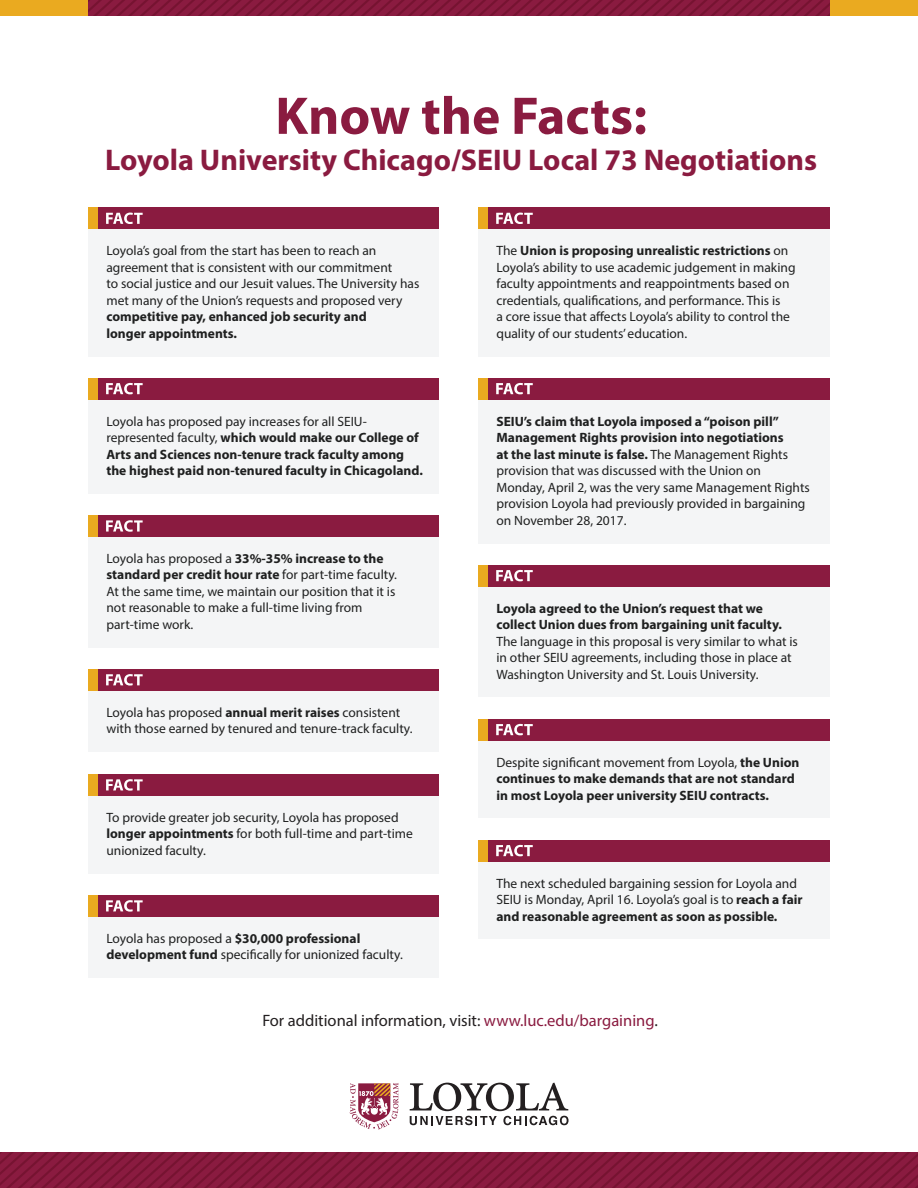
<style>
.page{position:relative;width:918px;height:1188px;background:#fff}
.page>*{position:absolute;margin:0;border:0;box-sizing:border-box;transform-origin:0 0}
.t1{font:700 53.4px "Myriad Pro";color:#8a1b40}
.t2{font:700 30px "Myriad Pro";color:#8a1b40}
.t3{font:16.5px "Myriad Pro";color:#231f20}
.t4{font:13.5px/16.5px "Myriad Pro";color:#1f2020}
.t5{font:700 13.5px/16.5px "Myriad Pro";color:#1f2020}
.s1{font-weight:400}
.s2{font-weight:700}
.s3{color:#8a1b40}
</style>
<div class="page">
<svg style="left:0;top:1153px;width:918px;height:35px;background:#84183b"></svg>
<svg style="left:349px;top:1083px;width:49px;height:47px"></svg>
<svg style="left:410px;top:1083px;width:159px;height:42px"></svg>
<div style="left:88px;top:225px;width:351px;height:132px;background:#f4f5f6"></div>
<div style="left:88px;top:207px;width:351px;height:22px;background:#8a1b40"></div>
<svg style="left:106px;top:213px;width:37px;height:11px"></svg>
<div style="left:88px;top:207px;width:10px;height:22px;background:#eaaa20"></div>
<div style="left:88px;top:394px;width:351px;height:100px;background:#f4f5f6"></div>
<div style="left:88px;top:378px;width:351px;height:22px;background:#8a1b40"></div>
<svg style="left:106px;top:383px;width:37px;height:11px"></svg>
<div style="left:88px;top:378px;width:10px;height:22px;background:#eaaa20"></div>
<div style="left:88px;top:526px;width:351px;height:122px;background:#f4f5f6"></div>
<div style="left:88px;top:515px;width:351px;height:22px;background:#8a1b40"></div>
<svg style="left:106px;top:520px;width:37px;height:12px"></svg>
<div style="left:88px;top:515px;width:10px;height:22px;background:#eaaa20"></div>
<div style="left:88px;top:686px;width:351px;height:66px;background:#f4f5f6"></div>
<div style="left:88px;top:669px;width:351px;height:22px;background:#8a1b40"></div>
<svg style="left:106px;top:674px;width:37px;height:12px"></svg>
<div style="left:88px;top:669px;width:10px;height:22px;background:#eaaa20"></div>
<div style="left:88px;top:785px;width:351px;height:89px;background:#f4f5f6"></div>
<div style="left:88px;top:774px;width:351px;height:22px;background:#8a1b40"></div>
<svg style="left:106px;top:779px;width:37px;height:12px"></svg>
<div style="left:88px;top:774px;width:10px;height:22px;background:#eaaa20"></div>
<div style="left:88px;top:909px;width:351px;height:69px;background:#f4f5f6"></div>
<div style="left:88px;top:895px;width:351px;height:22px;background:#8a1b40"></div>
<svg style="left:106px;top:900px;width:37px;height:12px"></svg>
<div style="left:88px;top:895px;width:10px;height:22px;background:#eaaa20"></div>
<div style="left:479px;top:219px;width:351px;height:138px;background:#f4f5f6"></div>
<div style="left:479px;top:207px;width:351px;height:22px;background:#8a1b40"></div>
<svg style="left:496px;top:213px;width:37px;height:11px"></svg>
<div style="left:479px;top:207px;width:9px;height:22px;background:#eaaa20"></div>
<div style="left:479px;top:394px;width:351px;height:149px;background:#f4f5f6"></div>
<div style="left:479px;top:378px;width:351px;height:22px;background:#8a1b40"></div>
<svg style="left:496px;top:383px;width:37px;height:11px"></svg>
<div style="left:479px;top:378px;width:9px;height:22px;background:#eaaa20"></div>
<div style="left:479px;top:576px;width:351px;height:121px;background:#f4f5f6"></div>
<div style="left:479px;top:565px;width:351px;height:22px;background:#8a1b40"></div>
<svg style="left:496px;top:570px;width:37px;height:11px"></svg>
<div style="left:479px;top:565px;width:9px;height:22px;background:#eaaa20"></div>
<div style="left:479px;top:730px;width:351px;height:88px;background:#f4f5f6"></div>
<div style="left:479px;top:719px;width:351px;height:22px;background:#8a1b40"></div>
<svg style="left:496px;top:724px;width:37px;height:11px"></svg>
<div style="left:479px;top:719px;width:9px;height:22px;background:#eaaa20"></div>
<div style="left:479px;top:851px;width:351px;height:88px;background:#f4f5f6"></div>
<div style="left:479px;top:840px;width:351px;height:22px;background:#8a1b40"></div>
<svg style="left:496px;top:845px;width:37px;height:11px"></svg>
<div style="left:479px;top:840px;width:9px;height:22px;background:#eaaa20"></div>
<div style="left:0;top:0;width:918px;height:16px;background:#eaaa20"></div>
<svg style="left:88px;top:0;width:742px;height:16px;background:#84183b"></svg>
<h1 class="t1" style="left:275px;top:81px;width:373px">Know the Facts:</h1>
<h2 class="t2" style="left:105px;top:140px;width:713px">Loyola University Chicago/SEIU Local 73 Negotiations</h2>
<p class="t4" style="left:106px;top:242px;width:315px">Loyola’s goal from the start has been to reach an agreement that is consistent with our commitment<br>to social justice and our Jesuit values. The University has met many of the Union’s requests and proposed very</p>
<p class="t5" style="left:106px;top:308px;width:262px">competitive pay, enhanced job security and longer appointments.</p>
<p class="t5" style="left:106px;top:412px;width:318px"><span class="s1">Loyola has proposed pay increases for all SEIU&shy;represented faculty,</span> which would make our College of Arts and Sciences non-tenure track faculty among the highest paid non-tenured faculty in Chicagoland.</p>
<p class="t4" style="left:106px;top:550px;width:292px">Loyola has proposed a <span class="s2">33%-35% increase to the standard per credit hour rate</span> for part-time faculty.<br>At the same time, we maintain our position that it is not reasonable to make a full-time living from part-time work.</p>
<p class="t4" style="left:106px;top:704px;width:308px">Loyola has proposed <span class="s2">annual merit raises</span> consistent with those earned by tenured and tenure-track faculty.</p>
<p class="t4" style="left:106px;top:809px;width:308px">To provide greater job security, Loyola has proposed <span class="s2">longer appointments</span> for both full-time and part-time unionized faculty.</p>
<p class="t4" style="left:106px;top:930px;width:298px">Loyola has proposed a <span class="s2">$30,000 professional development fund</span> specifically for unionized faculty.</p>
<p class="t4" style="left:496px;top:242px;width:301px">The <span class="s2">Union is proposing unrealistic restrictions</span> on Loyola’s ability to use academic judgement in making faculty appointments and reappointments based on credentials, qualifications, and performance. This is<br>a core issue that affects Loyola’s ability to control the quality of our students’ education.</p>
<p class="t4" style="left:496px;top:413px;width:315px"><span class="s2">SEIU’s claim that Loyola imposed a “poison pill” Management Rights provision into negotiations<br>at the last minute is false.</span> The Management Rights provision that was discussed with the Union on Monday, April 2, was the very same Management Rights provision Loyola had previously provided in bargaining on November 28, 2017.</p>
<p class="t5" style="left:496px;top:599px;width:287px">Loyola agreed to the Union’s request that we collect Union dues from bargaining unit faculty.</p>
<p class="t4" style="left:496px;top:633px;width:303px">The language in this proposal is very similar to what is in other SEIU agreements, including those in place at<br>Washington University and St. Louis University.</p>
<p class="t5" style="left:496px;top:753px;width:304px"><span class="s1">Despite significant movement from Loyola,</span> the Union continues to make demands that are not standard in most Loyola peer university SEIU contracts.</p>
<p class="t4" style="left:496px;top:875px;width:308px">The next scheduled bargaining session for Loyola and<br>SEIU is Monday, April 16. Loyola’s goal is to <span class="s2">reach a fair and reasonable agreement as soon as possible.</span></p>
<p class="t3" style="left:262px;top:1010px;width:397px">For additional information, visit: <span class="s3">www.luc.edu/bargaining</span>.</p>
</div>
